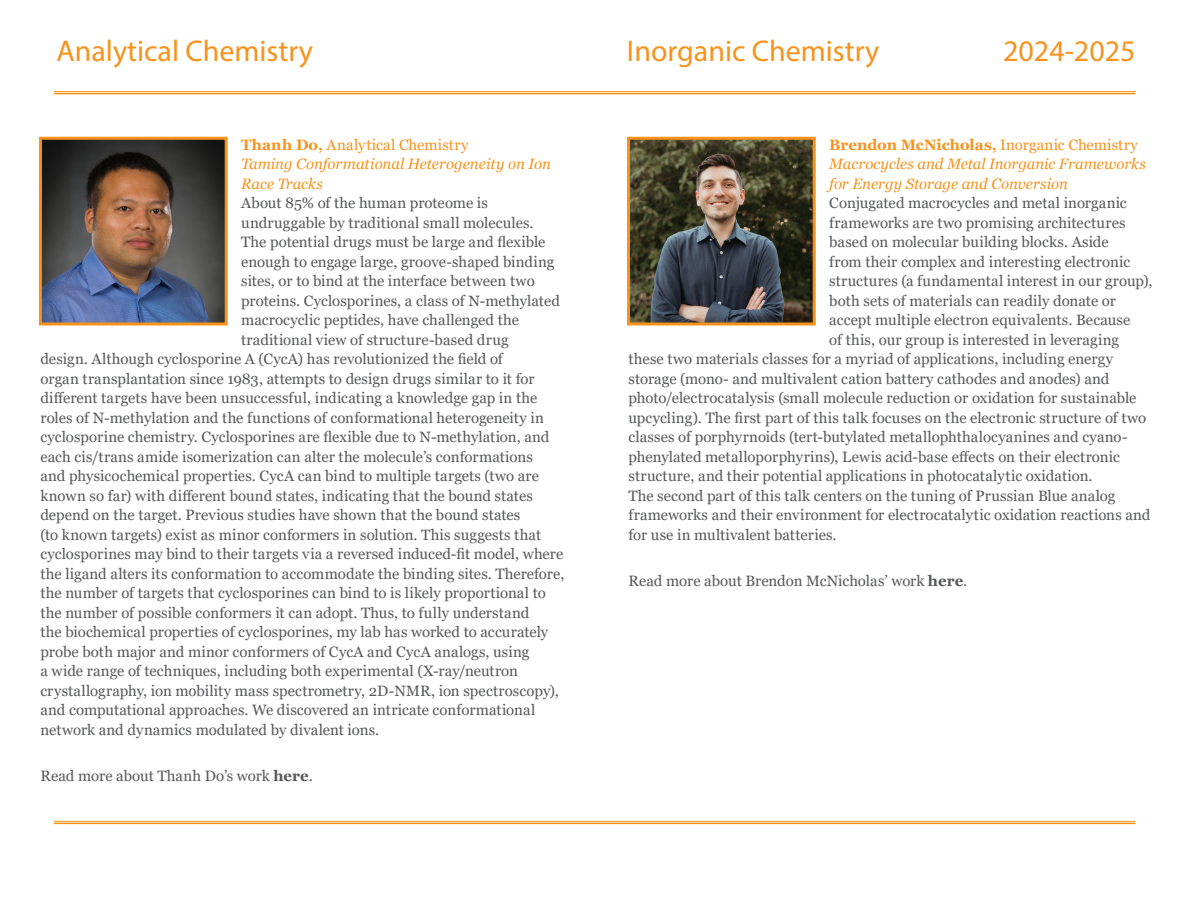
<style>
.page{position:relative;width:1188px;height:918px;background:#fff}
.page>*{position:absolute;margin:0;border:0;box-sizing:border-box;transform-origin:0 0}
.t1{font:30px "Myriad Pro";color:#f7931d}
.t2{font:15px "Georgia";letter-spacing:.005em;color:#57585a}
.t3{font:italic 15px "Georgia";color:#f7931d}
.t4{font:700 15px "Georgia";color:#f7931d}
.t5{font:15px "Georgia";letter-spacing:.015em;color:#f7931d}
.s1{font-weight:700}
.s2{font-weight:400}
</style>
<div class="page">
<img style="left:43px;top:141px;width:181px;height:180px">
<div style="left:39px;top:137px;width:189px;height:188px;border:3px solid #f7931d"></div>
<hr style="left:54px;top:91px;width:1082px;height:1px;background:#f7931d">
<hr style="left:54px;top:93px;width:1082px;height:1px;background:#f7931d">
<img style="left:631px;top:141px;width:181px;height:181px">
<div style="left:627px;top:137px;width:189px;height:189px;border:3px solid #f7931d"></div>
<hr style="left:54px;top:821px;width:1082px;height:1px;background:#f7931d">
<hr style="left:54px;top:823px;width:1082px;height:1px;background:#f7931d">
<p class="t1" style="left:57px;top:33px;width:258px">Analytical Chemistry</p>
<p class="t1" style="left:627px;top:33px;width:254px">Inorganic Chemistry</p>
<p class="t1" style="left:1003px;top:33px;width:134px">2024-2025</p>
<h3 class="t5" style="left:241px;top:135px;width:229px"><span class="s1">Thanh Do,</span> Analytical Chemistry</h3>
<h3 class="t3" style="left:241px;top:154px;width:311px">Taming Conformational Heterogeneity on Ion</h3>
<h3 class="t3" style="left:241px;top:174px;width:83px">Race Tracks</h3>
<h3 class="t2" style="left:241px;top:194px;width:248px">About 85% of the human proteome is</h3>
<h3 class="t2" style="left:241px;top:213px;width:294px">undruggable by traditional small molecules.</h3>
<h3 class="t2" style="left:241px;top:233px;width:306px">The potential drugs must be large and flexible</h3>
<h3 class="t2" style="left:241px;top:252px;width:315px">enough to engage large, groove-shaped binding</h3>
<h3 class="t2" style="left:241px;top:272px;width:295px">sites, or to bind at the interface between two</h3>
<h3 class="t2" style="left:241px;top:291px;width:320px">proteins. Cyclosporines, a class of N-methylated</h3>
<h3 class="t2" style="left:241px;top:311px;width:279px">macrocyclic peptides, have challenged the</h3>
<h3 class="t2" style="left:241px;top:330px;width:269px">traditional view of structure-based drug</h3>
<h3 class="t2" style="left:40px;top:350px;width:464px">design. Although cyclosporine A (CycA) has revolutionized the field of</h3>
<h3 class="t2" style="left:40px;top:369px;width:496px">organ transplantation since 1983, attempts to design drugs similar to it for</h3>
<h3 class="t2" style="left:40px;top:389px;width:498px">different targets have been unsuccessful, indicating a knowledge gap in the</h3>
<h3 class="t2" style="left:40px;top:408px;width:505px">roles of N-methylation and the functions of conformational heterogeneity in</h3>
<h3 class="t2" style="left:40px;top:428px;width:511px">cyclosporine chemistry. Cyclosporines are flexible due to N-methylation, and</h3>
<h3 class="t2" style="left:40px;top:447px;width:494px">each cis/trans amide isomerization can alter the molecule’s conformations</h3>
<h3 class="t2" style="left:40px;top:467px;width:500px">and physicochemical properties. CycA can bind to multiple targets (two are</h3>
<h3 class="t2" style="left:40px;top:486px;width:494px">known so far) with different bound states, indicating that the bound states</h3>
<h3 class="t2" style="left:40px;top:506px;width:482px">depend on the target. Previous studies have shown that the bound states</h3>
<h3 class="t2" style="left:40px;top:525px;width:502px">(to known targets) exist as minor conformers in solution. This suggests that</h3>
<h3 class="t2" style="left:40px;top:545px;width:524px">cyclosporines may bind to their targets via a reversed induced-fit model, where</h3>
<h3 class="t2" style="left:40px;top:564px;width:526px">the ligand alters its conformation to accommodate the binding sites. Therefore,</h3>
<h3 class="t2" style="left:40px;top:584px;width:507px">the number of targets that cyclosporines can bind to is likely proportional to</h3>
<h3 class="t2" style="left:40px;top:603px;width:490px">the number of possible conformers it can adopt. Thus, to fully understand</h3>
<h3 class="t2" style="left:40px;top:623px;width:509px">the biochemical properties of cyclosporines, my lab has worked to accurately</h3>
<h3 class="t2" style="left:40px;top:642px;width:490px">probe both major and minor conformers of CycA and CycA analogs, using</h3>
<h3 class="t2" style="left:40px;top:662px;width:479px">a wide range of techniques, including both experimental (X-ray/neutron</h3>
<h3 class="t2" style="left:40px;top:681px;width:520px">crystallography, ion mobility mass spectrometry, 2D-NMR, ion spectroscopy),</h3>
<h3 class="t2" style="left:40px;top:701px;width:496px">and computational approaches. We discovered an intricate conformational</h3>
<h3 class="t2" style="left:40px;top:720px;width:340px">network and dynamics modulated by divalent ions.</h3>
<h3 class="t2" style="left:40px;top:767px;width:274px">Read more about Thanh Do’s work <span class="s1">here</span>.</h3>
<h3 class="t4" style="left:829px;top:135px;width:310px">Brendon McNicholas, <span class="s2">Inorganic Chemistry</span></h3>
<h3 class="t3" style="left:829px;top:154px;width:318px">Macrocycles and Metal Inorganic Frameworks</h3>
<h3 class="t3" style="left:829px;top:174px;width:240px">for Energy Storage and Conversion</h3>
<h3 class="t2" style="left:829px;top:194px;width:299px">Conjugated macrocycles and metal inorganic</h3>
<h3 class="t2" style="left:829px;top:213px;width:298px">frameworks are two promising architectures</h3>
<h3 class="t2" style="left:829px;top:233px;width:281px">based on molecular building blocks. Aside</h3>
<h3 class="t2" style="left:829px;top:252px;width:303px">from their complex and interesting electronic</h3>
<h3 class="t2" style="left:829px;top:272px;width:325px">structures (a fundamental interest in our group),</h3>
<h3 class="t2" style="left:829px;top:291px;width:288px">both sets of materials can readily donate or</h3>
<h3 class="t2" style="left:829px;top:311px;width:303px">accept multiple electron equivalents. Because</h3>
<h3 class="t2" style="left:829px;top:330px;width:291px">of this, our group is interested in leveraging</h3>
<h3 class="t2" style="left:628px;top:350px;width:486px">these two materials classes for a myriad of applications, including energy</h3>
<h3 class="t2" style="left:628px;top:369px;width:483px">storage (mono- and multivalent cation battery cathodes and anodes) and</h3>
<h3 class="t2" style="left:628px;top:389px;width:510px">photo/electrocatalysis (small molecule reduction or oxidation for sustainable</h3>
<h3 class="t2" style="left:628px;top:408px;width:519px">upcycling). The first part of this talk focuses on the electronic structure of two</h3>
<h3 class="t2" style="left:628px;top:428px;width:501px">classes of porphyrnoids (tert-butylated metallophthalocyanines and cyano-</h3>
<h3 class="t2" style="left:628px;top:447px;width:493px">phenylated metalloporphyrins), Lewis acid-base effects on their electronic</h3>
<h3 class="t2" style="left:628px;top:467px;width:466px">structure, and their potential applications in photocatalytic oxidation.</h3>
<h3 class="t2" style="left:628px;top:486px;width:489px">The second part of this talk centers on the tuning of Prussian Blue analog</h3>
<h3 class="t2" style="left:628px;top:506px;width:524px">frameworks and their environment for electrocatalytic oxidation reactions and</h3>
<h3 class="t2" style="left:628px;top:525px;width:210px">for use in multivalent batteries.</h3>
<h3 class="t2" style="left:628px;top:572px;width:340px">Read more about Brendon McNicholas’ work <span class="s1">here</span>.</h3>
</div>
